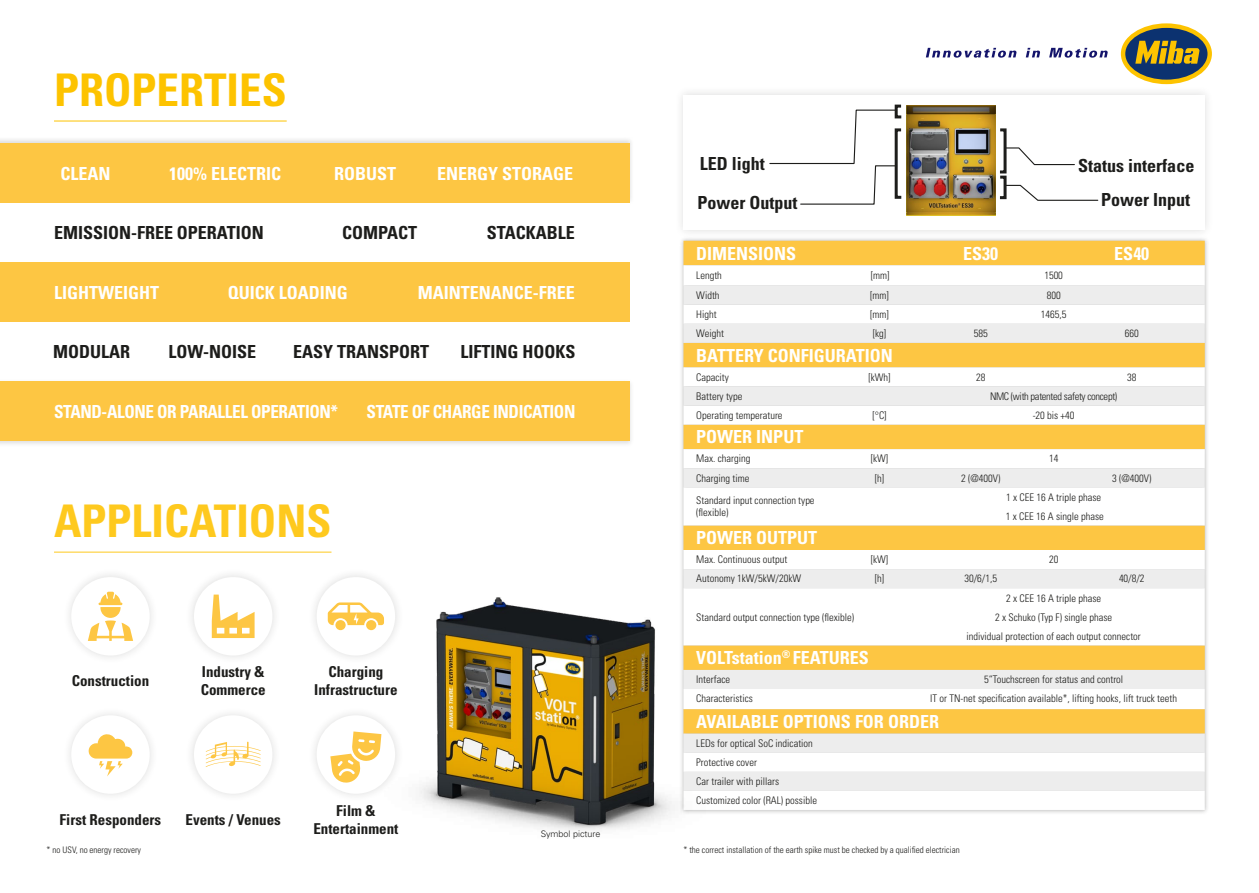
<style>
.page{position:relative;width:1259px;height:893px;background:#fff}
.page>*{position:absolute;margin:0;border:0;box-sizing:border-box;transform-origin:0 0}
.t1{font:700 condensed 45px "Univers LT Std";color:#fec91e}
.t2{font:700 condensed 45px "Univers LT Std";color:#fdc300}
.t3{font:700 condensed 18px "Univers LT Std";color:#fff}
.t4{font:700 condensed 18px/39.3px "Univers LT Std";color:#1d1d1b}
.t5{font:700 condensed 18px "Univers LT Std";letter-spacing:-.02em;color:#fff;scale:.95 1}
.t6{font:700 condensed 15px/18px "Univers LT Std";color:#1d1d1b;text-align:center}
.t7{font:300 condensed 10.5px/19px "Univers LT Std";color:#1d1d1b}
.t8{font:300 condensed 10.5px "Univers LT Std";letter-spacing:-.03em;color:#1d1d1b}
.t9{font:300 condensed 9px "Univers LT Std";color:#1d1d1b}
.t10{font:300 9px "Univers LT Std";color:#1d1d1b}
</style>
<div class="page">
<div style="left:674px;top:86px;width:540px;height:152px;background:#f8f8f8"></div>
<div style="left:683px;top:95px;width:522px;height:134px;background:#fff"></div>
<hr style="left:54px;top:552px;width:277px;height:1px;background:#fec91e">
<hr style="left:54px;top:121px;width:233px;height:1px;background:#fdc300">
<div style="left:0;top:136px;width:634px;height:69px;background:#1d1d1b;opacity:.15"></div>
<div style="left:0;top:143px;width:629px;height:60px;background:#fdc643"></div>
<div style="left:0;top:203px;width:629px;height:59px;background:#fff"></div>
<div style="left:0;top:262px;width:629px;height:60px;background:#fdc643"></div>
<div style="left:0;top:379px;width:634px;height:69px;background:#1d1d1b;opacity:.15"></div>
<div style="left:0;top:381px;width:629px;height:60px;background:#fdc643"></div>
<div style="left:62px;top:568px;width:97px;height:97px;background:#1d1d1b;opacity:.15"></div>
<div style="left:71px;top:577px;width:79px;height:78px;background:#fff;border-radius:50%"></div>
<svg style="left:88px;top:592px;width:45px;height:49px"></svg>
<div style="left:185px;top:568px;width:97px;height:97px;background:#1d1d1b;opacity:.15"></div>
<div style="left:194px;top:577px;width:78px;height:78px;background:#fff;border-radius:50%"></div>
<svg style="left:212px;top:595px;width:43px;height:43px"></svg>
<div style="left:308px;top:568px;width:96px;height:97px;background:#1d1d1b;opacity:.15"></div>
<div style="left:317px;top:577px;width:78px;height:78px;background:#fff;border-radius:50%"></div>
<div style="left:335px;top:620px;width:11px;height:10px;background:#fdc643;border-radius:50%"></div>
<div style="left:366px;top:620px;width:10px;height:10px;background:#fdc643;border-radius:50%"></div>
<svg style="left:328px;top:602px;width:49px;height:23px"></svg>
<div style="left:308px;top:706px;width:96px;height:97px;background:#1d1d1b;opacity:.15"></div>
<div style="left:317px;top:715px;width:78px;height:79px;background:#fff;border-radius:50%"></div>
<svg style="left:330px;top:731px;width:47px;height:52px"></svg>
<div style="left:62px;top:706px;width:97px;height:97px;background:#1d1d1b;opacity:.15"></div>
<div style="left:71px;top:715px;width:79px;height:79px;background:#fff;border-radius:50%"></div>
<svg style="left:88px;top:734px;width:44px;height:42px"></svg>
<div style="left:185px;top:706px;width:97px;height:97px;background:#1d1d1b;opacity:.15"></div>
<div style="left:194px;top:715px;width:78px;height:79px;background:#fff;border-radius:50%"></div>
<svg style="left:206px;top:742px;width:55px;height:25px"></svg>
<img style="left:906px;top:106px;width:89px;height:110px">
<div style="left:679px;top:236px;width:530px;height:578px;background:#1d1d1b;opacity:.3"></div>
<div style="left:683px;top:241px;width:521px;height:24px;background:#fdc643"></div>
<svg style="left:683px;top:265px;width:521px;height:21px"></svg>
<svg style="left:683px;top:286px;width:521px;height:403px"></svg>
<svg style="left:715px;top:689px;width:489px;height:121px"></svg>
<svg style="left:769px;top:109px;width:128px;height:96px"></svg>
<svg style="left:1006px;top:147px;width:69px;height:19px"></svg>
<svg style="left:1004px;top:184px;width:95px;height:17px"></svg>
<div style="left:894px;top:128px;width:9px;height:71px;border:3px solid #1d1d1b"></div>
<div style="left:894px;top:105px;width:9px;height:13px;border:3px solid #1d1d1b"></div>
<div style="left:998px;top:128px;width:8px;height:45px;border:3px solid #1d1d1b"></div>
<div style="left:998px;top:176px;width:8px;height:23px;border:3px solid #1d1d1b"></div>
<svg style="left:926px;top:48px;width:90px;height:10px"></svg>
<svg style="left:1026px;top:48px;width:14px;height:9px"></svg>
<svg style="left:1049px;top:48px;width:59px;height:10px"></svg>
<svg style="left:1121px;top:23px;width:91px;height:61px"></svg>
<div style="left:1125px;top:28px;width:82px;height:52px;background:#0c3270;border-radius:50%"></div>
<svg style="left:1135px;top:41px;width:64px;height:23px"></svg>
<img style="left:377px;top:593px;width:338px;height:237px">
<h1 class="t2" style="left:54px;top:62px;width:234px">PROPERTIES</h1>
<h2 class="t3" style="left:60px;top:162px;width:52px">CLEAN</h2>
<h2 class="t3" style="left:169px;top:162px;width:113px">100% ELECTRIC</h2>
<h2 class="t3" style="left:334px;top:162px;width:64px">ROBUST</h2>
<h2 class="t3" style="left:437px;top:162px;width:138px">ENERGY STORAGE</h2>
<h2 class="t4" style="left:54px;top:213px;width:211px">EMISSION-FREE OPERATION</h2>
<h2 class="t4" style="left:342px;top:213px;width:77px">COMPACT</h2>
<h2 class="t4" style="left:487px;top:213px;width:89px">STACKABLE</h2>
<h2 class="t3" style="left:54px;top:281px;width:106px">LIGHTWEIGHT</h2>
<h2 class="t3" style="left:228px;top:281px;width:122px">QUICK LOADING</h2>
<h2 class="t3" style="left:418px;top:281px;width:159px">MAINTENANCE-FREE</h2>
<h2 class="t4" style="left:168px;top:332px;width:89px">LOW-NOISE</h2>
<h2 class="t4" style="left:53px;top:332px;width:78px">MODULAR</h2>
<h2 class="t4" style="left:293px;top:332px;width:138px">EASY TRANSPORT</h2>
<h2 class="t4" style="left:460px;top:332px;width:117px">LIFTING HOOKS</h2>
<h2 class="t5" style="left:54px;top:400px;width:301px">STAND-ALONE OR PARALLEL OPERATION*</h2>
<h2 class="t5" style="left:367px;top:400px;width:221px">STATE OF CHARGE INDICATION</h2>
<h1 class="t1" style="left:54px;top:493px;width:279px">APPLICATIONS</h1>
<h3 class="t6" style="left:72px;top:671px;width:79px">Construction</h3>
<h3 class="t6" style="left:201px;top:662px;width:66px;text-align:left">Industry &amp;<br>Commerce</h3>
<h3 class="t6" style="left:314px;top:662px;width:85px">Charging<br>Infrastructure</h3>
<h3 class="t6" style="left:60px;top:810px;width:103px">First Responders</h3>
<h3 class="t6" style="left:313px;top:801px;width:87px">Film &amp;<br>Entertainment</h3>
<h3 class="t6" style="left:185px;top:810px;width:97px">Events / Venues</h3>
<p class="t10" style="left:541px;top:828px;width:61px">Symbol picture</p>
<h2 class="t4" style="left:697px;top:143px;width:102px">LED light<br>Power Output</h2>
<h2 class="t4" style="left:1078px;top:146px;width:118px">Status interface</h2>
<h2 class="t4" style="left:1101px;top:180px;width:91px">Power Input</h2>
<h2 class="t3" style="left:696px;top:242px;width:102px">DIMENSIONS</h2>
<h2 class="t3" style="left:963px;top:242px;width:36px">ES30</h2>
<h2 class="t3" style="left:1114px;top:242px;width:36px">ES40</h2>
<p class="t7" style="left:696px;top:265px;width:27px">Length</p>
<p class="t7" style="left:870px;top:265px;width:20px">[mm]</p>
<p class="t7" style="left:1044px;top:265px;width:20px">1500</p>
<p class="t7" style="left:696px;top:286px;width:25px">Width</p>
<p class="t7" style="left:870px;top:286px;width:20px">[mm]</p>
<p class="t7" style="left:1046px;top:286px;width:15px">800</p>
<p class="t7" style="left:696px;top:305px;width:22px">Hight</p>
<p class="t7" style="left:870px;top:305px;width:20px">[mm]</p>
<p class="t7" style="left:1040px;top:305px;width:27px">1465,5</p>
<p class="t7" style="left:696px;top:324px;width:29px">Weight</p>
<p class="t7" style="left:873px;top:324px;width:15px">[kg]</p>
<p class="t7" style="left:973px;top:324px;width:15px">585</p>
<p class="t7" style="left:1124px;top:324px;width:15px">660</p>
<h2 class="t3" style="left:696px;top:344px;width:198px">BATTERY CONFIGURATION</h2>
<p class="t7" style="left:696px;top:367px;width:34px">Capacity</p>
<p class="t7" style="left:868px;top:367px;width:24px">[kWh]</p>
<p class="t7" style="left:976px;top:367px;width:11px">28</p>
<p class="t7" style="left:1127px;top:367px;width:11px">38</p>
<p class="t7" style="left:696px;top:387px;width:48px">Battery type</p>
<p class="t8" style="left:990px;top:390px;width:129px">NMC (with patented safety concept)</p>
<p class="t7" style="left:696px;top:406px;width:88px">Operating temperature</p>
<p class="t7" style="left:872px;top:406px;width:16px">[°C]</p>
<p class="t7" style="left:1032px;top:406px;width:43px">-20 bis +40</p>
<h2 class="t3" style="left:696px;top:426px;width:109px">POWER INPUT</h2>
<p class="t7" style="left:696px;top:449px;width:56px">Max. charging</p>
<p class="t7" style="left:871px;top:449px;width:19px">[kW]</p>
<p class="t7" style="left:1049px;top:449px;width:11px">14</p>
<p class="t7" style="left:696px;top:468px;width:55px">Charging time</p>
<p class="t7" style="left:875px;top:468px;width:11px">[h]</p>
<p class="t7" style="left:961px;top:468px;width:41px">2 (@400V)</p>
<p class="t7" style="left:1112px;top:468px;width:41px">3 (@400V)</p>
<p class="t7" style="left:696px;top:494px;width:120px;line-height:12.6px">Standard input connection type (flexible)</p>
<p class="t7" style="left:1006px;top:487px;width:99px">1 x CEE 16 A triple phase<br>1 x CEE 16 A single phase</p>
<h2 class="t3" style="left:696px;top:527px;width:123px">POWER OUTPUT</h2>
<p class="t7" style="left:696px;top:550px;width:92px">Max. Continuous output</p>
<p class="t7" style="left:871px;top:550px;width:19px">[kW]</p>
<p class="t7" style="left:1049px;top:550px;width:11px">20</p>
<p class="t7" style="left:696px;top:569px;width:106px">Autonomy 1kW/5kW/20kW</p>
<p class="t7" style="left:875px;top:569px;width:11px">[h]</p>
<p class="t7" style="left:964px;top:569px;width:34px">30/6/1,5</p>
<p class="t7" style="left:1119px;top:569px;width:27px">40/8/2</p>
<p class="t7" style="left:696px;top:607px;width:159px">Standard output connection type (flexible)</p>
<p class="t7" style="left:966px;top:588px;width:176px;text-align:center">2 x CEE 16 A triple phase<br>2 x Schuko (Typ F) single phase<br>individual protection of each output connector</p>
<h2 class="t3" style="left:696px;top:647px;width:174px">VOLTstation<sup>®</sup> FEATURES</h2>
<p class="t7" style="left:696px;top:670px;width:35px">Interface</p>
<p class="t7" style="left:984px;top:670px;width:141px">5“Touchscreen for status and control</p>
<p class="t7" style="left:696px;top:689px;width:58px">Characteristics</p>
<p class="t7" style="left:930px;top:689px;width:248px">IT or TN-net specification available*, lifting hooks, lift truck teeth</p>
<h2 class="t3" style="left:696px;top:710px;width:244px">AVAILABLE OPTIONS FOR ORDER</h2>
<p class="t7" style="left:696px;top:734px;width:122px">LEDs for optical SoC indication<br>Protective cover<br>Car trailer with pillars<br>Customized color (RAL) possible</p>
<p class="t9" style="left:47px;top:844px;width:96px">* no USV, no energy recovery</p>
<p class="t9" style="left:683px;top:844px;width:278px">* the correct installation of the earth spike must be checked by a qualified electrician</p>
</div>
